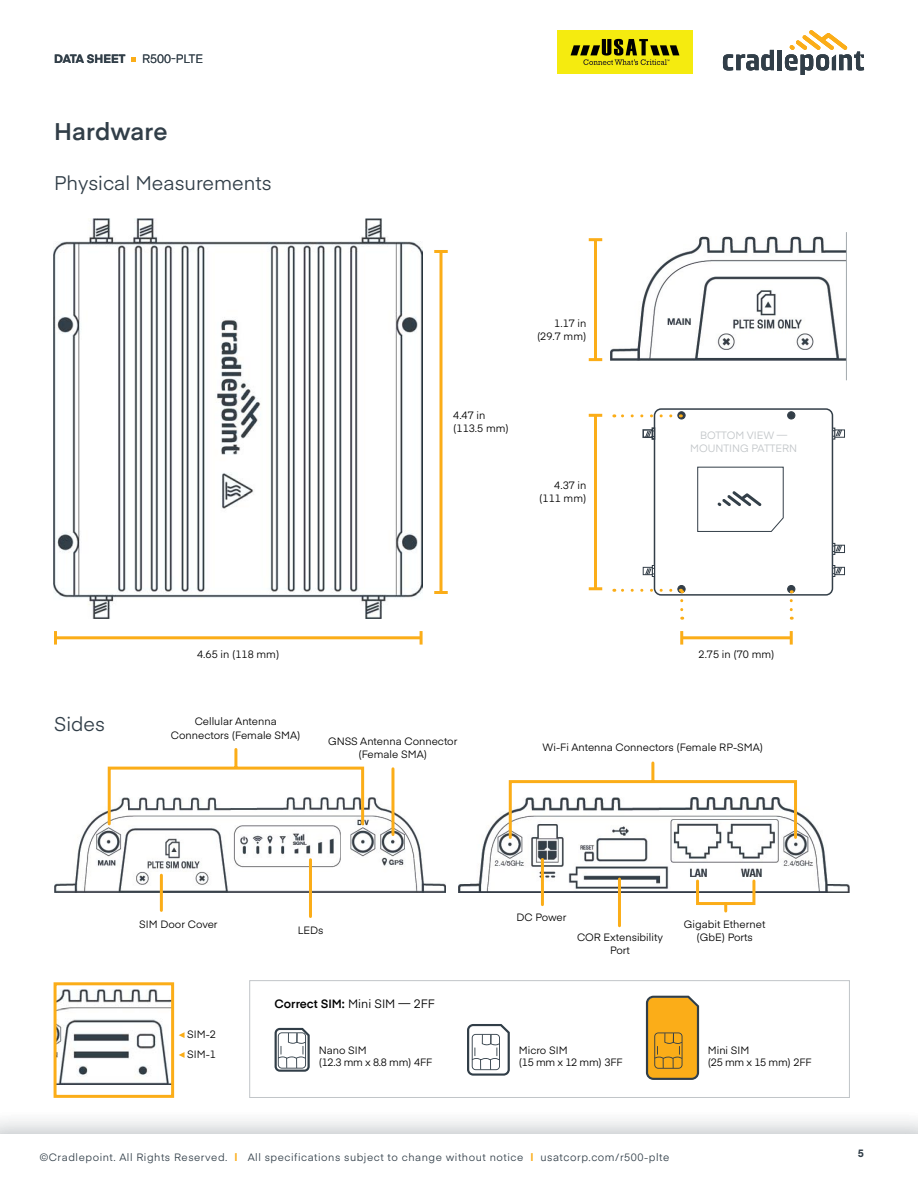
<style>
.page{position:relative;width:918px;height:1188px;background:#fff}
.page>*{position:absolute;margin:0;border:0;box-sizing:border-box;transform-origin:0 0}
.t1{font:600 24px "Eina 01";letter-spacing:.005em;color:#313e48}
.t2{font:19.5px "Eina 01";color:#313e48}
.t3{font:600 12px "Eina 01";color:#000}
.t4{font:700 12px "Eina 01";color:#313e48}
.t5{font:12px "Eina 01";color:#313e48}
.t6{font:10.5px/13.5px "Eina 01";color:#000}
.t7{font:10.5px "Eina 01";letter-spacing:.05em;color:#313e48}
.t8{font:10.5px/13.5px "Eina 01";color:#c1c5c8;text-align:center}
.t9{font:700 10.5px "Eina 01";color:#313e48}
.s1{font-weight:400}
.s2{font-weight:700;color:#fbad18}
</style>
<div class="page">
<div style="left:0;top:1109px;width:918px;height:79px;background:#313e48;opacity:.22"></div>
<div style="left:0;top:1134px;width:918px;height:54px;background:#fff"></div>
<svg style="left:131px;top:57px;width:5px;height:5px"></svg>
<img style="left:54px;top:219px;width:369px;height:400px">
<svg style="left:723px;top:50px;width:51px;height:20px"></svg>
<hr style="left:778px;top:50px;width:4px;height:20px;background:#313e48">
<svg style="left:785px;top:30px;width:79px;height:45px"></svg>
<hr style="left:440px;top:251px;width:2px;height:341px;background:#fbad18">
<hr style="left:434px;top:591px;width:14px;height:3px;background:#fbad18">
<hr style="left:434px;top:250px;width:14px;height:3px;background:#fbad18">
<hr style="left:56px;top:636px;width:365px;height:3px;background:#fbad18">
<hr style="left:54px;top:631px;width:3px;height:14px;background:#fbad18">
<hr style="left:420px;top:631px;width:3px;height:14px;background:#fbad18">
<hr style="left:682px;top:636px;width:109px;height:3px;background:#fbad18">
<hr style="left:680px;top:631px;width:3px;height:14px;background:#fbad18">
<hr style="left:790px;top:631px;width:3px;height:14px;background:#fbad18">
<svg style="left:467px;top:1024px;width:43px;height:52px"></svg>
<svg style="left:646px;top:996px;width:53px;height:84px;background:#da9c24"></svg>
<svg style="left:275px;top:1028px;width:35px;height:44px"></svg>
<div style="left:249px;top:980px;width:601px;height:118px;border:1px solid #c1c5c8"></div>
<hr style="left:594px;top:240px;width:3px;height:120px;background:#fbad18">
<svg style="left:589px;top:358px;width:13px;height:3px"></svg>
<svg style="left:589px;top:238px;width:13px;height:3px"></svg>
<img style="left:610px;top:236px;width:236px;height:125px">
<hr style="left:846px;top:232px;width:1px;height:148px;background:#a3a9ad">
<img style="left:458px;top:812px;width:392px;height:81px">
<svg style="left:507px;top:761px;width:292px;height:79px"></svg>
<svg style="left:695px;top:878px;width:62px;height:35px"></svg>
<hr style="left:618px;top:879px;width:3px;height:47px;background:#fbad18">
<hr style="left:541px;top:859px;width:3px;height:46px;background:#fbad18">
<img style="left:54px;top:798px;width:392px;height:95px">
<svg style="left:106px;top:748px;width:260px;height:79px"></svg>
<hr style="left:160px;top:875px;width:3px;height:35px;background:#fbad18">
<hr style="left:391px;top:769px;width:3px;height:66px;background:#fbad18">
<hr style="left:309px;top:860px;width:3px;height:57px;background:#fbad18">
<svg style="left:179px;top:1032px;width:6px;height:6px"></svg>
<svg style="left:179px;top:1052px;width:6px;height:6px"></svg>
<img style="left:58px;top:990px;width:112px;height:94px">
<div style="left:54px;top:982px;width:120px;height:116px;border:3px solid #fbad18"></div>
<div style="left:654px;top:408px;width:179px;height:188px;border:2px solid #333e48;border-radius:7px"></div>
<div style="left:788px;top:585px;width:7px;height:8px;border:1px solid #333e48;border-radius:50%"></div>
<div style="left:678px;top:585px;width:7px;height:8px;border:1px solid #333e48;border-radius:50%"></div>
<div style="left:788px;top:412px;width:7px;height:7px;background:#333e48;border-radius:50%"></div>
<div style="left:788px;top:412px;width:7px;height:7px;border:1px solid #333e48;border-radius:50%"></div>
<div style="left:678px;top:412px;width:7px;height:7px;border:1px solid #333e48;border-radius:50%"></div>
<svg style="left:832px;top:565px;width:11px;height:12px"></svg>
<svg style="left:832px;top:543px;width:11px;height:12px"></svg>
<svg style="left:832px;top:428px;width:11px;height:12px"></svg>
<svg style="left:645px;top:565px;width:10px;height:12px"></svg>
<svg style="left:642px;top:429px;width:3px;height:9px"></svg>
<svg style="left:645px;top:427px;width:139px;height:105px"></svg>
<svg style="left:680px;top:601px;width:3px;height:19px"></svg>
<svg style="left:790px;top:601px;width:3px;height:19px"></svg>
<hr style="left:594px;top:415px;width:3px;height:174px;background:#fbad18">
<svg style="left:589px;top:587px;width:13px;height:3px"></svg>
<svg style="left:589px;top:414px;width:13px;height:3px"></svg>
<svg style="left:614px;top:414px;width:57px;height:3px"></svg>
<svg style="left:680px;top:589px;width:3px;height:4px"></svg>
<svg style="left:614px;top:589px;width:57px;height:3px"></svg>
<img style="left:557px;top:31px;width:136px;height:42px">
<p class="t4" style="left:54px;top:50px;width:73px">DATA SHEET</p>
<p class="t5" style="left:142px;top:50px;width:62px">R500-PLTE</p>
<h1 class="t1" style="left:54px;top:114px;width:115px">Hardware</h1>
<h2 class="t2" style="left:54px;top:169px;width:219px">Physical Measurements</h2>
<p class="t6" style="left:453px;top:407px;width:57px">4.47 in (113.5 mm)</p>
<p class="t6" style="left:537px;top:316px;width:51px;text-align:right">1.17 in (29.7 mm)</p>
<p class="t6" style="left:539px;top:478px;width:49px;text-align:right">4.37 in (111 mm)</p>
<p class="t8" style="left:690px;top:428px;width:109px">BOTTOM VIEW —<br>MOUNTING PATTERN</p>
<h2 class="t2" style="left:54px;top:709px;width:52px">Sides</h2>
<p class="t6" style="left:197px;top:647px;width:84px">4.65 in (118 mm)</p>
<p class="t6" style="left:699px;top:647px;width:78px">2.75 in (70 mm)</p>
<p class="t6" style="left:171px;top:714px;width:131px;text-align:center">Cellular Antenna<br>Connectors (Female SMA)</p>
<p class="t6" style="left:328px;top:733px;width:131px;text-align:center">GNSS Antenna Connector (Female SMA)</p>
<p class="t6" style="left:543px;top:740px;width:222px">Wi-Fi Antenna Connectors (Female RP-SMA)</p>
<p class="t6" style="left:139px;top:917px;width:80px">SIM Door Cover</p>
<p class="t6" style="left:187px;top:1024px;width:30px;line-height:19.8px">SIM-2<br>SIM-1</p>
<p class="t6" style="left:298px;top:922px;width:27px">LEDs</p>
<p class="t3" style="left:275px;top:994px;width:162px">Correct SIM: <span class="s1">Mini SIM — 2FF</span></p>
<p class="t6" style="left:516px;top:910px;width:51px">DC Power</p>
<p class="t6" style="left:684px;top:917px;width:83px">Gigabit Ethernet</p>
<p class="t6" style="left:577px;top:930px;width:87px">COR Extensibility</p>
<p class="t6" style="left:696px;top:930px;width:58px">(GbE) Ports</p>
<p class="t6" style="left:610px;top:943px;width:21px">Port</p>
<p class="t6" style="left:319px;top:1044px;width:115px;line-height:12px">Nano SIM<br>(12.3 mm x 8.8 mm) 4FF</p>
<p class="t6" style="left:519px;top:1044px;width:105px;line-height:12px">Micro SIM<br>(15 mm x 12 mm) 3FF</p>
<p class="t6" style="left:708px;top:1044px;width:105px;line-height:12px">Mini SIM<br>(25 mm x 15 mm) 2FF</p>
<p class="t7" style="left:40px;top:1149px;width:631px">©Cradlepoint. All Rights Reserved. <span class="s2">|</span> All specifications subject to change without notice <span class="s2">|</span> usatcorp.com/r500-plte</p>
<p class="t9" style="left:858px;top:1146px;width:8px">5</p>
</div>
